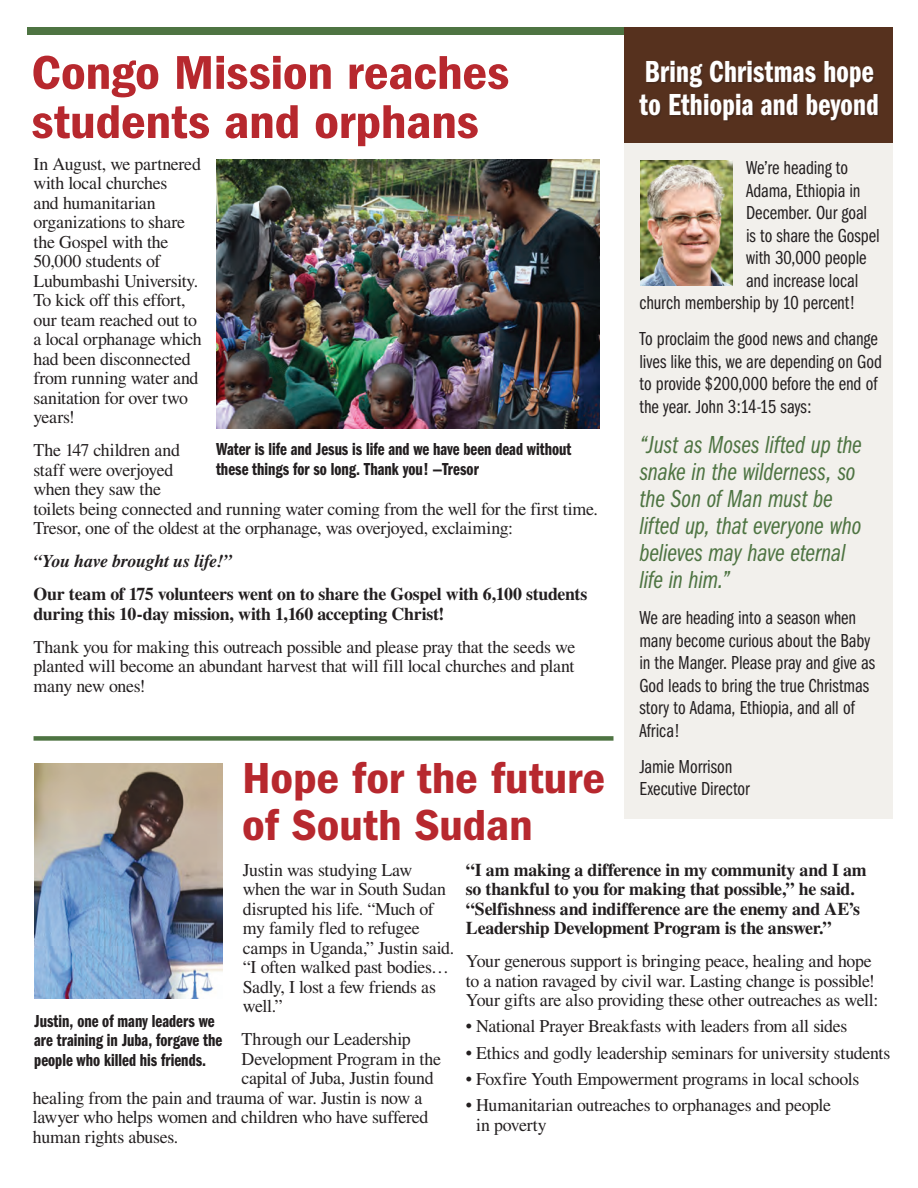
<style>
.page{position:relative;width:918px;height:1188px;background:#fff}
.page>*{position:absolute;margin:0;border:0;box-sizing:border-box;transform-origin:0 0}
.t1{font:600 condensed 49.2px/49.2px "Franklin Gothic";letter-spacing:-.005em;color:#b7282e;scale:1.1 1}
.t2{font:600 condensed 45px/46.5px "Franklin Gothic";letter-spacing:-.005em;color:#b7282e;scale:1.1 1}
.t3{font:31.5px/33px "Franklin Gothic Demi Cmpr";letter-spacing:.01em;color:#fff}
.t4{font:25.5px/27px "Franklin Gothic Book Cmpr Ital";letter-spacing:-.005em;color:#4e7442}
.t5{font:19.5px/22.5px "Franklin Gothic Book Cmpr";color:#231f20}
.BOdy{font:18px/19.5px "Times LT Std";letter-spacing:-.015em;color:#231f20}
.BOdy-2{font:700 18px/19.5px "Times LT Std";letter-spacing:-.015em;color:#231f20}
.t6{font:18px/19.5px "Franklin Gothic Demi Cmpr";color:#231f20}
.BOdy-3{font:italic 700 18px "Times LT Std";letter-spacing:-.015em;color:#231f20}
</style>
<div class="page">
<div style="left:27px;top:27px;width:606px;height:8px;background:#4e7442"></div>
<div style="left:34px;top:736px;width:580px;height:5px;background:#4e7442"></div>
<img style="left:216px;top:159px;width:383px;height:270px">
<img style="left:34px;top:763px;width:189px;height:236px">
<div style="left:624px;top:134px;width:269px;height:685px;background:#f2f0ec"></div>
<div style="left:624px;top:27px;width:269px;height:116px;background:#56311e"></div>
<img style="left:641px;top:160px;width:92px;height:125px">
<div style="left:641px;top:62px;width:238px;height:60px;background:#231f20;opacity:.25"></div>
<p class="t1" style="left:31px;top:48px;width:436px">Congo Mission reaches students and orphans</p>
<p class="BOdy" style="left:33px;top:154px;width:170px">In August, we partnered with local churches<br>and humanitarian organizations to share the Gospel with the<br>50,000 students of<br>Lubumbashi University.<br>To kick off this effort, our team reached out to a local orphanage which had been disconnected from running water and sanitation for over two years!</p>
<p class="BOdy" style="left:33px;top:441px;width:566px">The 147 children and<br>staff were overjoyed<br>when they saw the<br>toilets being connected and running water coming from the well for the first time.<br>Tresor, one of the oldest at the orphanage, was overjoyed, exclaiming:</p>
<p class="BOdy-3" style="left:33px;top:551px;width:200px">“You have brought us life!”</p>
<p class="BOdy-2" style="left:33px;top:584px;width:556px">Our team of 175 volunteers went on to share the Gospel with 6,100 students during this 10-day mission, with 1,160 accepting Christ!</p>
<p class="BOdy" style="left:33px;top:637px;width:543px;text-align:justify">Thank you for making this outreach possible and please pray that the seeds we planted will become an abundant harvest that will fill local churches and plant many new ones!</p>
<p class="t6" style="left:216px;top:440px;width:357px">Water is life and Jesus is life and we have been dead without these things for so long. Thank you! —Tresor</p>
<p class="t2" style="left:242px;top:755px;width:332px">Hope for the future of South Sudan</p>
<p class="t3" style="left:640px;top:56px;width:241px">Bring Christmas hope to Ethiopia and beyond</p>
<p class="t5" style="left:746px;top:157px;width:104px">We’re heading to</p>
<p class="t5" style="left:746px;top:179px;width:116px">Adama, Ethiopia in</p>
<p class="t5" style="left:746px;top:202px;width:123px">December. Our goal</p>
<p class="t5" style="left:746px;top:224px;width:135px">is to share the Gospel</p>
<p class="t5" style="left:746px;top:247px;width:122px">with 30,000 people</p>
<p class="t5" style="left:746px;top:269px;width:114px">and increase local</p>
<p class="t5" style="left:639px;top:292px;width:217px">church membership by 10 percent!</p>
<p class="t5" style="left:639px;top:328px;width:244px">To proclaim the good news and change lives like this, we are depending on God to provide $200,000 before the end of the year. John 3:14-15 says:</p>
<p class="t4" style="left:639px;top:432px;width:224px">“Just as Moses lifted up the snake in the wilderness, so the Son of Man must be lifted up, that everyone who believes may have eternal life in him.”</p>
<p class="t5" style="left:639px;top:607px;width:237px">We are heading into a season when many become curious about the Baby in the Manger. Please pray and give as<br>God leads to bring the true Christmas story to Adama, Ethiopia, and all of<br>Africa!</p>
<p class="t5" style="left:639px;top:755px;width:95px">Jamie Morrison</p>
<p class="t5" style="left:639px;top:778px;width:112px">Executive Director</p>
<p class="BOdy" style="left:243px;top:860px;width:213px">Justin was studying Law<br>when the war in South Sudan disrupted his life. “Much of my family fled to refugee camps in Uganda,” Justin said. “I often walked past bodies…<br>Sadly, I lost a few friends as well.”</p>
<p class="BOdy" style="left:242px;top:1029px;width:171px">Through our Leadership</p>
<p class="BOdy" style="left:242px;top:1049px;width:201px">Development Program in the</p>
<p class="BOdy" style="left:242px;top:1068px;width:194px">capital of Juba, Justin found</p>
<p class="BOdy" style="left:33px;top:1088px;width:391px">healing from the pain and trauma of war. Justin is now a</p>
<p class="BOdy" style="left:33px;top:1107px;width:397px">lawyer who helps women and children who have suffered</p>
<p class="BOdy" style="left:33px;top:1127px;width:147px">human rights abuses.</p>
<p class="t6" style="left:34px;top:1011px;width:189px">Justin, one of many leaders we are training in Juba, forgave the people who killed his friends.</p>
<p class="BOdy-2" style="left:466px;top:859px;width:402px">“I am making a difference in my community and I am so thankful to you for making that possible,” he said. “Selfishness and indifference are the enemy and AE’s Leadership Development Program is the answer.”</p>
<p class="BOdy" style="left:466px;top:951px;width:414px">Your generous support is bringing peace, healing and hope to a nation ravaged by civil war. Lasting change is possible!<br>Your gifts are also providing these other outreaches as well:</p>
<p class="BOdy" style="left:466px;top:1016px;width:383px">• National Prayer Breakfasts with leaders from all sides</p>
<p class="BOdy" style="left:466px;top:1043px;width:426px">• Ethics and godly leadership seminars for university students</p>
<p class="BOdy" style="left:466px;top:1069px;width:395px">• Foxfire Youth Empowerment programs in local schools</p>
<p class="BOdy" style="left:476px;top:1095px;width:356px;text-indent:-10px">• Humanitarian outreaches to orphanages and people in poverty</p>
</div>
